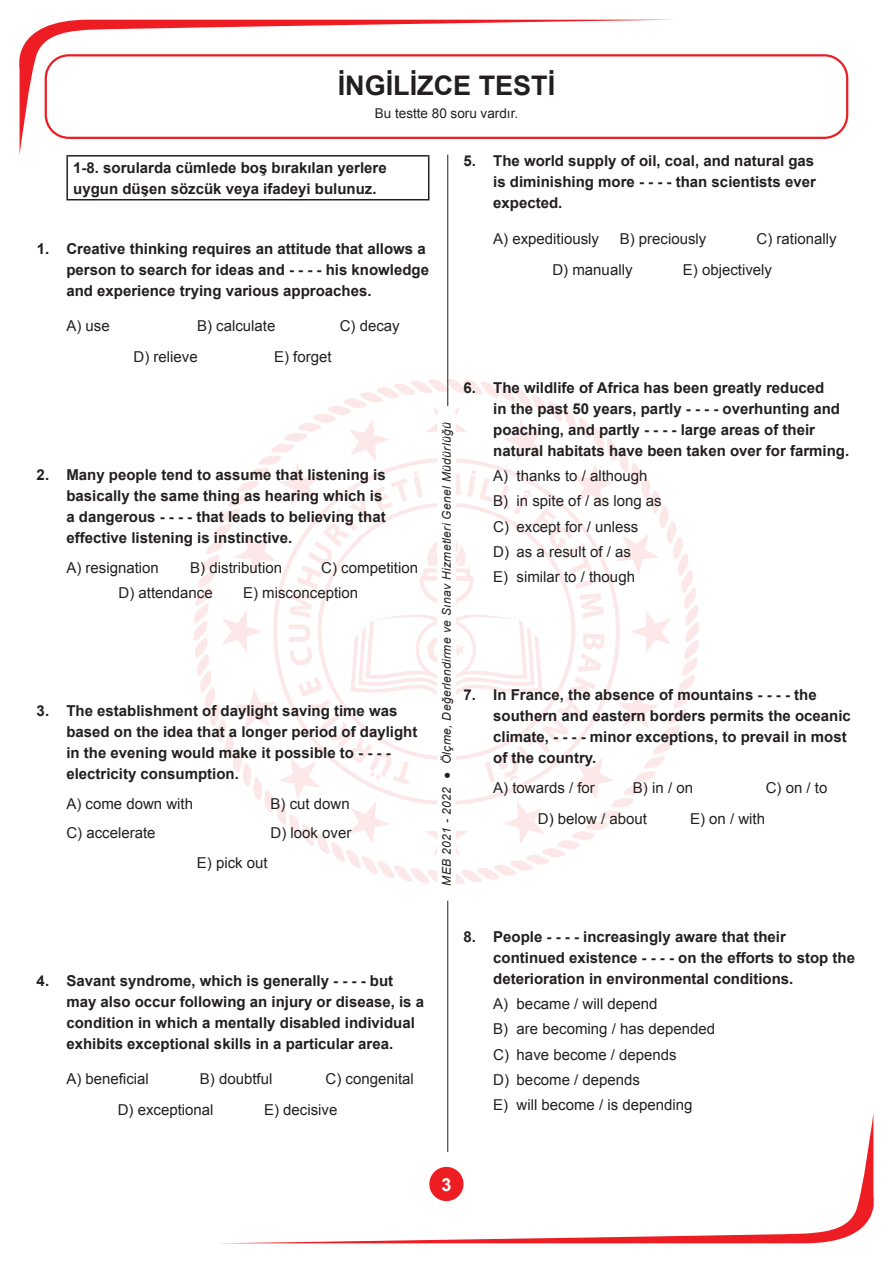
<style>
.page{position:relative;width:893px;height:1263px;background:#fff}
.page>*{position:absolute;margin:0;border:0;box-sizing:border-box;transform-origin:0 0}
.t1{font:700 27px "Arial";color:#231f20}
.t2{font:700 18px "Arial";color:#fff}
.t3{font:700 15px/21px "Arial";color:#231f20}
.t4{font:15px/25.2px "Arial";color:#231f20}
.t5{font:13.5px "Arial";color:#231f20}
.t6{font:italic 12px "Arial";letter-spacing:.03em;color:#231f20}
</style>
<div class="page">
<svg style="left:187px;top:372px;width:519px;height:519px"></svg>
<hr style="left:447px;top:155px;width:1px;height:997px;background:#231f20">
<div style="left:437px;top:406px;width:19px;height:495px;background:#fff;border-radius:9px"></div>
<svg style="left:19px;top:20px;width:633px;height:135px"></svg>
<svg style="left:242px;top:1113px;width:632px;height:130px"></svg>
<div style="left:45px;top:54px;width:803px;height:85px;border:2px solid #ee1d23;border-radius:23px"></div>
<hr style="left:66px;top:155px;width:363px;height:2px;background:#231f20">
<hr style="left:66px;top:157px;width:2px;height:42px;background:#231f20">
<hr style="left:428px;top:157px;width:1px;height:42px;background:#231f20">
<hr style="left:66px;top:199px;width:363px;height:1px;background:#231f20">
<h1 class="t1" style="left:338px;top:68px;width:219px">İNGİLİZCE TESTİ</h1>
<p class="t5" style="left:375px;top:104px;width:145px">Bu testte 80 soru vardır.</p>
<p class="t3" style="left:73px;top:157px;width:315px">1-8. sorularda cümlede boş bırakılan yerlere uygun düşen sözcük veya ifadeyi bulunuz.</p>
<p class="t3" style="left:66px;top:238px;width:364px;text-indent:-30px">1. Creative thinking requires an attitude that allows a person to search for ideas and - - - - his knowledge and experience trying various approaches.</p>
<p class="t4" style="left:66px;top:313px;width:45px">A) use</p>
<p class="t4" style="left:197px;top:313px;width:80px">B) calculate</p>
<p class="t4" style="left:340px;top:313px;width:62px">C) decay</p>
<p class="t4" style="left:134px;top:345px;width:66px">D) relieve</p>
<p class="t4" style="left:274px;top:345px;width:59px">E) forget</p>
<p class="t3" style="left:66px;top:465px;width:321px;text-indent:-30px">2. Many people tend to assume that listening is basically the same thing as hearing which is a dangerous - - - - that leads to believing that effective listening is instinctive.</p>
<p class="t4" style="left:66px;top:555px;width:94px">A) resignation</p>
<p class="t4" style="left:190px;top:555px;width:93px">B) distribution</p>
<p class="t4" style="left:321px;top:555px;width:98px">C) competition</p>
<p class="t4" style="left:119px;top:580px;width:96px">D) attendance</p>
<p class="t4" style="left:243px;top:580px;width:117px">E) misconception</p>
<p class="t3" style="left:66px;top:701px;width:352px;text-indent:-30px">3. The establishment of daylight saving time was based on the idea that a longer period of daylight in the evening would make it possible to - - - - electricity consumption.</p>
<p class="t4" style="left:66px;top:791px;width:128px">A) come down with</p>
<p class="t4" style="left:271px;top:791px;width:81px">B) cut down</p>
<p class="t4" style="left:66px;top:820px;width:91px">C) accelerate</p>
<p class="t4" style="left:271px;top:820px;width:82px">D) look over</p>
<p class="t4" style="left:197px;top:850px;width:72px">E) pick out</p>
<p class="t3" style="left:493px;top:151px;width:324px;text-align:justify;text-indent:-30px">5. The world supply of oil, coal, and natural gas is diminishing more - - - - than scientists ever expected.</p>
<p class="t4" style="left:493px;top:226px;width:107px">A) expeditiously</p>
<p class="t4" style="left:620px;top:226px;width:88px">B) preciously</p>
<p class="t4" style="left:756px;top:226px;width:82px">C) rationally</p>
<p class="t4" style="left:552px;top:257px;width:82px">D) manually</p>
<p class="t4" style="left:683px;top:257px;width:91px">E) objectively</p>
<p class="t6" style="left:439px;top:885px;width:465px;rotate:-90deg">MEB 2021 - 2022 ● Ölçme, Değerlendirme ve Sınav Hizmetleri Genel Müdürlüğü</p>
<p class="t3" style="left:493px;top:377px;width:357px;text-indent:-30px">6. The wildlife of Africa has been greatly reduced<br>in the past 50 years, partly - - - - overhunting and poaching, and partly - - - - large areas of their natural habitats have been taken over for farming.</p>
<p class="t4" style="left:493px;top:463px;width:170px">A) thanks to / although<br>B) in spite of / as long as<br>C) except for / unless<br>D) as a result of / as<br>E) similar to / though</p>
<p class="t3" style="left:493px;top:685px;width:359px;text-indent:-30px">7. In France, the absence of mountains - - - - the southern and eastern borders permits the oceanic climate, - - - - minor exceptions, to prevail in most of the country.</p>
<p class="t4" style="left:493px;top:775px;width:103px">A) towards / for</p>
<p class="t4" style="left:633px;top:775px;width:62px">B) in / on</p>
<p class="t4" style="left:766px;top:775px;width:63px">C) on / to</p>
<p class="t4" style="left:538px;top:806px;width:111px">D) below / about</p>
<p class="t4" style="left:690px;top:806px;width:77px">E) on / with</p>
<p class="t3" style="left:66px;top:970px;width:359px;text-indent:-30px">4. Savant syndrome, which is generally - - - - but may also occur following an injury or disease, is a condition in which a mentally disabled individual exhibits exceptional skills in a particular area.</p>
<p class="t4" style="left:66px;top:1066px;width:84px">A) beneficial</p>
<p class="t4" style="left:200px;top:1066px;width:74px">B) doubtful</p>
<p class="t4" style="left:325px;top:1066px;width:90px">C) congenital</p>
<p class="t4" style="left:118px;top:1098px;width:97px">D) exceptional</p>
<p class="t4" style="left:264px;top:1098px;width:75px">E) decisive</p>
<p class="t3" style="left:493px;top:926px;width:363px;text-indent:-30px">8. People - - - - increasingly aware that their continued existence - - - - on the efforts to stop the deterioration in environmental conditions.</p>
<p class="t4" style="left:493px;top:991px;width:223px">A) became / will depend<br>B) are becoming / has depended<br>C) have become / depends<br>D) become / depends<br>E) will become / is depending</p>
<p class="t2" style="left:442px;top:1172px;width:12px">3</p>
</div>
